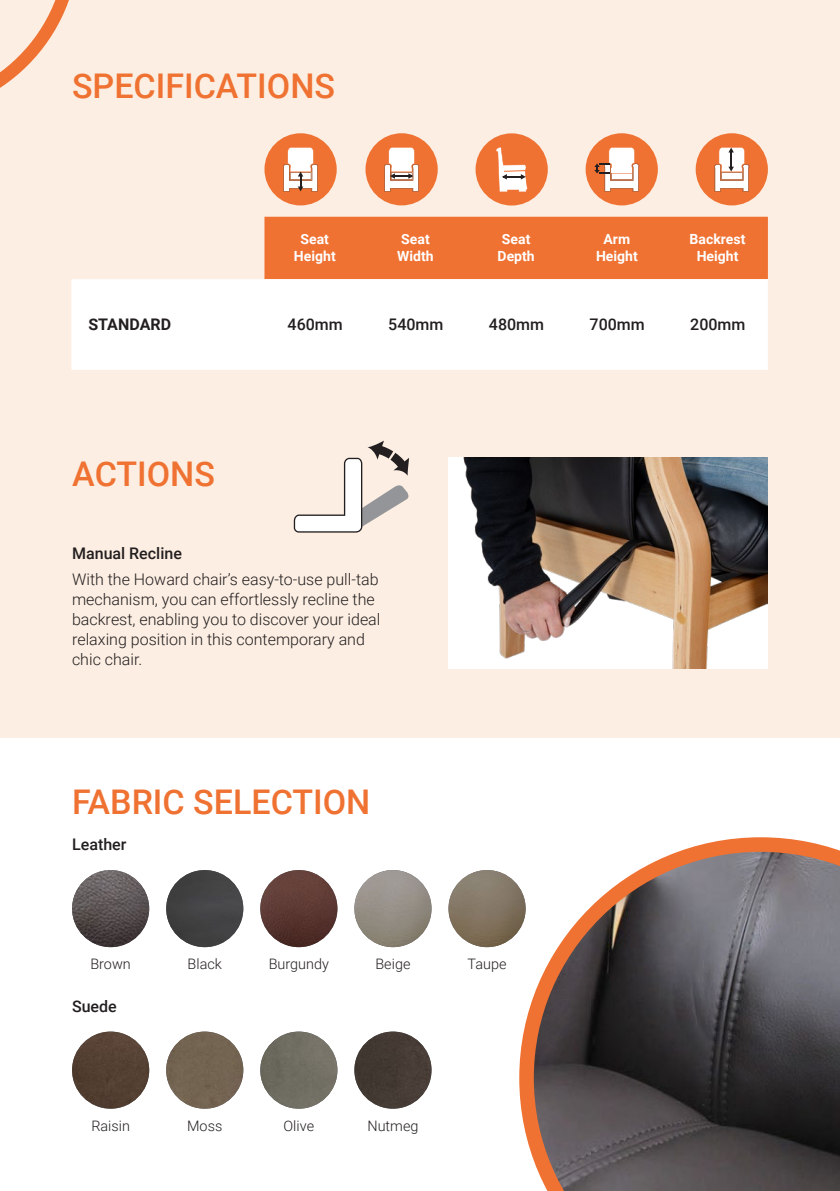
<style>
.page{position:relative;width:840px;height:1191px;background:#fff}
.page>*{position:absolute;margin:0;border:0;box-sizing:border-box;transform-origin:0 0}
.Heading{font:500 34px "Roboto";color:#ef7232}
.t1{font:300 16px/20px "Roboto";color:#231f20}
.Table{font:500 16px "Roboto";color:#231f20}
.Table-2{font:700 16px "Roboto";color:#231f20}
.t2{font:300 14.4px "Roboto";color:#231f20}
.Table-3{font:700 14px/16.8px "Roboto";color:#fff;text-align:center}
</style>
<div class="page">
<div style="left:0;top:0;width:839px;height:737px;background:#fceee2"></div>
<svg style="left:519px;top:837px;width:320px;height:354px;background:#6f6462"></svg>
<svg style="left:0;top:0;width:69px;height:88px"></svg>
<div style="left:695px;top:133px;width:72px;height:72px;background:#ef7232;border-radius:50%"></div>
<svg style="left:714px;top:147px;width:35px;height:45px;background:#ebcab9"></svg>
<div style="left:264px;top:133px;width:72px;height:72px;background:#ef7232;border-radius:50%"></div>
<svg style="left:283px;top:147px;width:35px;height:45px;background:#edcdbd"></svg>
<div style="left:365px;top:133px;width:72px;height:72px;background:#ef7232;border-radius:50%"></div>
<svg style="left:384px;top:147px;width:35px;height:45px;background:#ebcbbb"></svg>
<div style="left:475px;top:133px;width:72px;height:72px;background:#ef7232;border-radius:50%"></div>
<svg style="left:496px;top:147px;width:31px;height:45px"></svg>
<div style="left:585px;top:133px;width:72px;height:72px;background:#ef7232;border-radius:50%"></div>
<svg style="left:594px;top:147px;width:46px;height:45px"></svg>
<div style="left:264px;top:217px;width:503px;height:62px;background:#ef7232"></div>
<div style="left:71px;top:279px;width:696px;height:91px;background:#fff"></div>
<img style="left:72px;top:870px;width:77px;height:77px;border-radius:39px">
<img style="left:72px;top:1031px;width:77px;height:77px;border-radius:39px">
<div style="left:166px;top:870px;width:77px;height:77px;background:#424243;border-radius:39px"></div>
<div style="left:166px;top:1031px;width:77px;height:77px;background:#736451;border-radius:39px"></div>
<img style="left:260px;top:870px;width:77px;height:77px;border-radius:39px">
<img style="left:260px;top:1031px;width:77px;height:77px;border-radius:39px">
<img style="left:354px;top:870px;width:77px;height:77px;border-radius:39px">
<div style="left:354px;top:1031px;width:77px;height:77px;background:#443a34;border-radius:39px"></div>
<img style="left:448px;top:870px;width:77px;height:77px;border-radius:39px">
<svg style="left:293px;top:440px;width:117px;height:92px"></svg>
<img style="left:448px;top:457px;width:319px;height:211px">
<p class="Heading" style="left:72px;top:62px;width:264px">SPECIFICATIONS</p>
<p class="Table-3" style="left:294px;top:230px;width:43px">Seat<br>Height</p>
<p class="Table-3" style="left:397px;top:230px;width:38px;text-align:left">Seat<br>Width</p>
<p class="Table-3" style="left:497px;top:230px;width:39px">Seat<br>Depth</p>
<p class="Table-3" style="left:595px;top:230px;width:43px">Arm<br>Height</p>
<p class="Table-3" style="left:689px;top:230px;width:57px">Backrest<br>Height</p>
<p class="Table-2" style="left:88px;top:313px;width:84px">STANDARD</p>
<p class="Table" style="left:287px;top:313px;width:57px">460mm</p>
<p class="Table" style="left:388px;top:313px;width:57px">540mm</p>
<p class="Table" style="left:488px;top:313px;width:57px">480mm</p>
<p class="Table" style="left:589px;top:313px;width:57px">700mm</p>
<p class="Table" style="left:690px;top:313px;width:57px">200mm</p>
<p class="Heading" style="left:72px;top:450px;width:144px">ACTIONS</p>
<p class="Table" style="left:72px;top:542px;width:111px">Manual Recline</p>
<p class="t1" style="left:72px;top:568px;width:310px">With the Howard chair’s easy-to-use pull-tab mechanism, you can effortlessly recline the backrest, enabling you to discover your ideal relaxing position in this contemporary and chic chair.</p>
<p class="Heading" style="left:72px;top:778px;width:299px">FABRIC SELECTION</p>
<p class="Table" style="left:72px;top:833px;width:56px">Leather</p>
<p class="t2" style="left:90px;top:954px;width:42px">Brown</p>
<p class="Table" style="left:72px;top:995px;width:46px">Suede</p>
<p class="t2" style="left:91px;top:1115px;width:40px">Raisin</p>
<p class="t2" style="left:187px;top:954px;width:36px">Black</p>
<p class="t2" style="left:268px;top:954px;width:62px">Burgundy</p>
<p class="t2" style="left:375px;top:954px;width:36px">Beige</p>
<p class="t2" style="left:467px;top:954px;width:40px">Taupe</p>
<p class="t2" style="left:187px;top:1115px;width:37px">Moss</p>
<p class="t2" style="left:283px;top:1115px;width:32px">Olive</p>
<p class="t2" style="left:367px;top:1115px;width:52px">Nutmeg</p>
</div>
